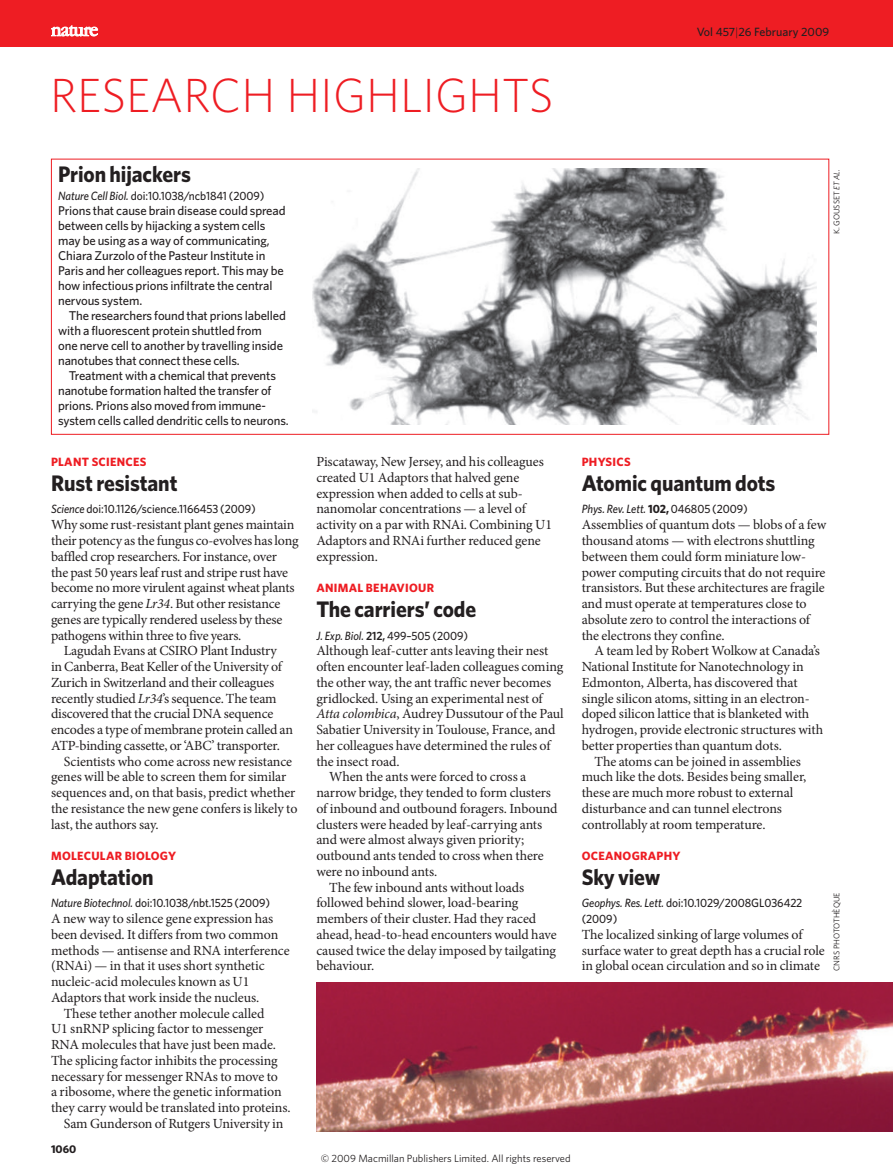
<style>
.page{position:relative;width:893px;height:1174px;background:#fff}
.page>*{position:absolute;margin:0;border:0;box-sizing:border-box;transform-origin:0 0}
.t1{font:300 48px "Whitney";color:#ee1d23}
.t2{font:700 22.5px "Whitney";letter-spacing:-.005em;color:#231f20;scale:.95 1}
.t3{font:13.95px/15.8px "Minion Pro";letter-spacing:-.005em;color:#231f20}
.t4{font:500 12.75px/15px "Whitney";letter-spacing:-.01em;color:#231f20}
.t5{font:500 12px/15.8px "Whitney";letter-spacing:-.005em;color:#231f20;scale:.95 1}
.t6{font:700 12px "Whitney";letter-spacing:.025em;color:#ee1d23}
.t7{font:italic 500 12px "Whitney";letter-spacing:-.015em;color:#231f20;scale:.95 1}
.t8{font:500 12px "Whitney";letter-spacing:-.005em;color:#231f20}
.t9{font:700 11.25px "Whitney";color:#231f20}
.t10{font:10.5px "Whitney";color:#231f20}
.t11{font:8.25px "Whitney Book 2";color:#231f20}
.s1{font-weight:300}
.s2{font-style:italic}
.s3{font-family:"Whitney";font-style:italic}
.s4{font-weight:600}
.s5{font-weight:700;font-style:normal}
.s6{font-style:normal}
</style>
<div class="page">
<img style="left:312px;top:168px;width:505px;height:257px">
<img style="left:316px;top:982px;width:577px;height:149px">
<div style="left:0;top:0;width:893px;height:47px;background:#ee1d23"></div>
<svg style="left:51px;top:25px;width:47px;height:11px"></svg>
<h1 class="t1" style="left:50px;top:78px;width:505px">RESEARCH HIGHLIGHTS</h1>
<p class="t8" style="left:697px;top:27px;width:134px">Vol 457<span class="s1">|</span>26 February 2009</p>
<h2 class="t2" style="left:58px;top:165px;width:141px">Prion hijackers</h2>
<p class="t5" style="left:58px;top:189px;width:219px"><span class="s2">Nature Cell Biol.</span> doi:10.1038/ncb1841 (2009)</p>
<p class="t4" style="left:58px;top:204px;width:229px">Prions that cause brain disease could spread between cells by hijacking a system cells may be using as a way of communicating, Chiara Zurzolo of the Pasteur Institute in Paris and her colleagues report. This may be how infectious prions infiltrate the central nervous system.</p>
<p class="t4" style="left:58px;top:309px;width:229px;text-indent:11px">The researchers found that prions labelled with a fluorescent protein shuttled from<br>one nerve cell to another by travelling inside nanotubes that connect these cells.</p>
<p class="t4" style="left:58px;top:369px;width:232px;text-indent:11px">Treatment with a chemical that prevents nanotube formation halted the transfer of prions. Prions also moved from immune&shy;system cells called dendritic cells to neurons.</p>
<p class="t6" style="left:51px;top:457px;width:97px">PLANT SCIENCES</p>
<h2 class="t2" style="left:51px;top:475px;width:135px">Rust resistant</h2>
<p class="t5" style="left:51px;top:502px;width:217px"><span class="s2">Science</span> doi:10.1126/science.1166453 (2009)</p>
<p class="t3" style="left:51px;top:518px;width:245px">Why some rust-resistant plant genes maintain</p>
<p class="t3" style="left:51px;top:534px;width:249px">their potency as the fungus co-evolves has long</p>
<p class="t3" style="left:51px;top:549px;width:227px">baffled crop researchers. For instance, over</p>
<p class="t3" style="left:51px;top:565px;width:239px">the past 50 years leaf rust and stripe rust have</p>
<p class="t3" style="left:51px;top:581px;width:245px">become no more virulent against wheat plants</p>
<p class="t3" style="left:51px;top:597px;width:231px">carrying the gene <span class="s2">Lr34</span>. But other resistance</p>
<p class="t3" style="left:51px;top:612px;width:233px">genes are typically rendered useless by these</p>
<p class="t3" style="left:51px;top:628px;width:192px">pathogens within three to five years.</p>
<p class="t3" style="left:64px;top:644px;width:215px">Lagudah Evans at CSIRO Plant Industry</p>
<p class="t3" style="left:51px;top:660px;width:232px">in Canberra, Beat Keller of the University of</p>
<p class="t3" style="left:51px;top:675px;width:225px">Zurich in Switzerland and their colleagues</p>
<p class="t3" style="left:51px;top:691px;width:227px">recently studied <span class="s2">Lr34</span>’s sequence. The team</p>
<p class="t3" style="left:51px;top:707px;width:224px">discovered that the crucial DNA sequence</p>
<p class="t3" style="left:51px;top:723px;width:244px">encodes a type of membrane protein called an</p>
<p class="t3" style="left:51px;top:738px;width:230px">ATP-binding cassette, or ‘ABC’ transporter.</p>
<p class="t3" style="left:64px;top:754px;width:230px">Scientists who come across new resistance</p>
<p class="t3" style="left:51px;top:770px;width:237px">genes will be able to screen them for similar</p>
<p class="t3" style="left:51px;top:786px;width:246px">sequences and, on that basis, predict whether</p>
<p class="t3" style="left:51px;top:801px;width:248px">the resistance the new gene confers is likely to</p>
<p class="t3" style="left:51px;top:817px;width:109px">last, the authors say.</p>
<p class="t6" style="left:51px;top:851px;width:127px">MOLECULAR BIOLOGY</p>
<h2 class="t2" style="left:51px;top:868px;width:110px">Adaptation</h2>
<p class="t5" style="left:51px;top:896px;width:232px"><span class="s2">Nature Biotechnol.</span> doi:10.1038/nbt.1525 (2009)</p>
<p class="t3" style="left:51px;top:912px;width:224px">A new way to silence gene expression has</p>
<p class="t3" style="left:51px;top:927px;width:229px">been devised. It differs from two common</p>
<p class="t3" style="left:51px;top:943px;width:240px">methods — antisense and RNA interference</p>
<p class="t3" style="left:51px;top:959px;width:215px">(RNAi) — in that it uses short synthetic</p>
<p class="t3" style="left:51px;top:975px;width:200px">nucleic-acid molecules known as U1</p>
<p class="t3" style="left:51px;top:990px;width:210px">Adaptors that work inside the nucleus.</p>
<p class="t3" style="left:64px;top:1006px;width:202px">These tether another molecule called</p>
<p class="t3" style="left:51px;top:1022px;width:214px">U1 snRNP splicing factor to messenger</p>
<p class="t3" style="left:51px;top:1038px;width:226px">RNA molecules that have just been made.</p>
<p class="t3" style="left:51px;top:1053px;width:228px">The splicing factor inhibits the processing</p>
<p class="t3" style="left:51px;top:1069px;width:228px">necessary for messenger RNAs to move to</p>
<p class="t3" style="left:51px;top:1085px;width:232px">a ribosome, where the genetic information</p>
<p class="t3" style="left:51px;top:1101px;width:241px">they carry would be translated into proteins.</p>
<p class="t3" style="left:64px;top:1116px;width:221px">Sam Gunderson of Rutgers University in</p>
<p class="t9" style="left:51px;top:1144px;width:27px">1060</p>
<p class="t11" style="left:833px;top:234px;width:67px;rotate:-90deg">K. GOUSSET <span class="s3">ET AL.</span></p>
<p class="t3" style="left:316px;top:455px;width:237px">Piscataway, New Jersey, and his colleagues created U1 Adaptors that halved gene expression when added to cells at sub&shy;nanomolar concentrations — a level of activity on a par with RNAi. Combining U1<br>Adaptors and RNAi further reduced gene expression.</p>
<p class="t6" style="left:316px;top:583px;width:119px">ANIMAL BEHAVIOUR</p>
<h2 class="t2" style="left:316px;top:601px;width:170px">The carriers’ code</h2>
<p class="t5" style="left:316px;top:628px;width:161px"><span class="s2">J. Exp. Biol.</span> <span class="s4">212,</span> 499–505 (2009)</p>
<p class="t3" style="left:316px;top:644px;width:234px">Although leaf-cutter ants leaving their nest</p>
<p class="t3" style="left:316px;top:660px;width:248px">often encounter leaf-laden colleagues coming</p>
<p class="t3" style="left:316px;top:675px;width:236px">the other way, the ant traffic never becomes</p>
<p class="t3" style="left:316px;top:691px;width:228px">gridlocked. Using an experimental nest of</p>
<p class="t3" style="left:316px;top:707px;width:249px"><span class="s2">Atta colombica</span>, Audrey Dussutour of the Paul</p>
<p class="t3" style="left:316px;top:723px;width:241px">Sabatier University in Toulouse, France, and</p>
<p class="t3" style="left:316px;top:738px;width:236px">her colleagues have determined the rules of</p>
<p class="t3" style="left:316px;top:754px;width:85px">the insect road.</p>
<p class="t3" style="left:329px;top:770px;width:199px">When the ants were forced to cross a</p>
<p class="t3" style="left:316px;top:786px;width:236px">narrow bridge, they tended to form clusters</p>
<p class="t3" style="left:316px;top:801px;width:243px">of inbound and outbound foragers. Inbound</p>
<p class="t3" style="left:316px;top:817px;width:227px">clusters were headed by leaf-carrying ants</p>
<p class="t3" style="left:316px;top:833px;width:209px">and were almost always given priority;</p>
<p class="t3" style="left:316px;top:849px;width:229px">outbound ants tended to cross when there</p>
<p class="t3" style="left:316px;top:864px;width:122px">were no inbound ants.</p>
<p class="t3" style="left:329px;top:880px;width:197px">The few inbound ants without loads</p>
<p class="t3" style="left:316px;top:896px;width:204px">followed behind slower, load-bearing</p>
<p class="t3" style="left:316px;top:912px;width:221px">members of their cluster. Had they raced</p>
<p class="t3" style="left:316px;top:927px;width:242px">ahead, head-to-head encounters would have</p>
<p class="t3" style="left:316px;top:943px;width:241px">caused twice the delay imposed by tailgating</p>
<p class="t3" style="left:316px;top:959px;width:59px">behaviour.</p>
<p class="t6" style="left:582px;top:457px;width:50px">PHYSICS</p>
<h2 class="t2" style="left:582px;top:475px;width:206px">Atomic quantum dots</h2>
<p class="t7" style="left:582px;top:505px;width:176px">Phys. Rev. Lett. <span class="s5">102,</span> <span class="s6">046805 (2009)</span></p>
<p class="t3" style="left:582px;top:518px;width:246px">Assemblies of quantum dots — blobs of a few thousand atoms — with electrons shuttling between them could form miniature low&shy;power computing circuits that do not require transistors. But these architectures are fragile and must operate at temperatures close to absolute zero to control the interactions of the electrons they confine.</p>
<p class="t3" style="left:594px;top:644px;width:227px">A team led by Robert Wolkow at Canada’s</p>
<p class="t3" style="left:582px;top:660px;width:223px">National Institute for Nanotechnology in</p>
<p class="t3" style="left:582px;top:675px;width:217px">Edmonton, Alberta, has discovered that</p>
<p class="t3" style="left:582px;top:691px;width:230px">single silicon atoms, sitting in an electron-</p>
<p class="t3" style="left:582px;top:707px;width:229px">doped silicon lattice that is blanketed with</p>
<p class="t3" style="left:582px;top:723px;width:243px">hydrogen, provide electronic structures with</p>
<p class="t3" style="left:582px;top:738px;width:202px">better properties than quantum dots.</p>
<p class="t3" style="left:594px;top:754px;width:208px">The atoms can be joined in assemblies</p>
<p class="t3" style="left:582px;top:770px;width:226px">much like the dots. Besides being smaller,</p>
<p class="t3" style="left:582px;top:786px;width:213px">these are much more robust to external</p>
<p class="t3" style="left:582px;top:801px;width:202px">disturbance and can tunnel electrons</p>
<p class="t3" style="left:582px;top:817px;width:185px">controllably at room temperature.</p>
<p class="t6" style="left:582px;top:851px;width:100px">OCEANOGRAPHY</p>
<h2 class="t2" style="left:582px;top:868px;width:84px">Sky view</h2>
<p class="t5" style="left:582px;top:896px;width:234px"><span class="s2">Geophys. Res. Lett.</span> doi:10.1029/2008GL036422 (2009)</p>
<p class="t3" style="left:582px;top:927px;width:245px">The localized sinking of large volumes of surface water to great depth has a crucial role in global ocean circulation and so in climate</p>
<p class="t11" style="left:834px;top:971px;width:80px;rotate:-90deg">CNRS PHOTOTHÈQUE</p>
<p class="t10" style="left:321px;top:1152px;width:251px">© 2009 Macmillan Publishers Limited. All rights reserved</p>
</div>
